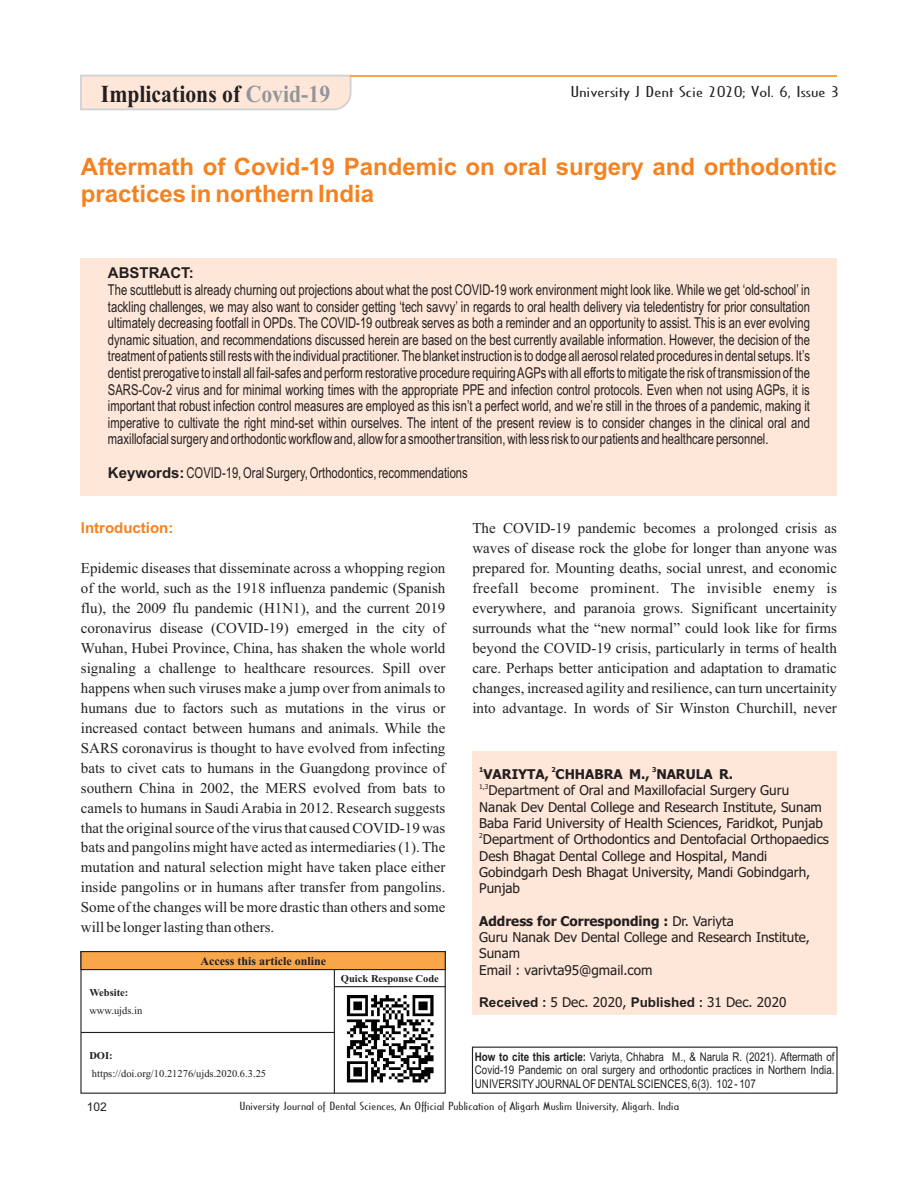
<style>
.page{position:relative;width:918px;height:1188px;background:#fff}
.page>*{position:absolute;margin:0;border:0;box-sizing:border-box;transform-origin:0 0}
.t1{font:700 24.45px "Times New Roman";color:#231f20;scale:.89 1}
.t2{font:700 24px/26.7px "Arial";color:#f58220}
.t3{font:15px/20px "Times New Roman";color:#231f20;text-align:justify}
.t4{font:15px/16.6px "Arial Th";color:#231f20;text-align:justify}
.t5{font:15px "Cassandra";color:#231f20;scale:1.66 1}
.t6{font:700 15px "Arial";color:#f58220}
.t7{font:700 15px "Arial";color:#231f20}
.t8{font:13.5px/16.4px "Tahoma";color:#231f20}
.t9{font:700 13.5px "Tahoma";color:#231f20}
.t10{font:12px/13.6px "Arial Narrow";color:#231f20;text-align:justify}
.t11{font:700 12px "Times New Roman";color:#231f20}
.t12{font:12px "Arial";color:#231f20}
.t13{font:11.25px "Cassandra";color:#231f20;scale:1.51 1}
.t14{font:10.5px "Times New Roman";color:#231f20}
.t15{font:700 10.5px "Times New Roman";color:#231f20}
.t16{font:6.75px "Tahoma";color:#231f20}
.t17{font:700 6.75px "Tahoma";color:#231f20}
.s1{color:#939598}
.s2{font-family:"Arial";font-weight:700}
.s3{font-weight:700}
</style>
<div class="page">
<div style="left:81px;top:258px;width:756px;height:237px;background:#fee7d8"></div>
<svg style="left:80px;top:951px;width:366px;height:20px;background:#df994c"></svg>
<hr style="left:334px;top:970px;width:1px;height:123px;background:#231f20">
<hr style="left:81px;top:1032px;width:253px;height:1px;background:#231f20">
<hr style="left:334px;top:986px;width:111px;height:1px;background:#231f20">
<div style="left:472px;top:1047px;width:366px;height:47px;border:1px solid #231f20"></div>
<div style="left:472px;top:751px;width:365px;height:264px;background:#fee7d8"></div>
<svg style="left:80px;top:74px;width:272px;height:37px;background:#f8e5d9"></svg>
<hr style="left:351px;top:75px;width:486px;height:2px;background:#f9a64a">
<img style="left:346px;top:995px;width:88px;height:88px">
<h1 class="t1" style="left:101px;top:85px;width:259px">Implications of <span class="s1">Covid-19</span></h1>
<p class="t5" style="left:570px;top:84px;width:163px">University J Dent Scie 2020; Vol. 6, Issue 3</p>
<h2 class="t2" style="left:81px;top:155px;width:758px">Aftermath of Covid-19 Pandemic on oral surgery and orthodontic practices in northern India</h2>
<p class="t7" style="left:108px;top:268px;width:87px">ABSTRACT:</p>
<p class="t4" style="left:108px;top:283px;width:704px">The scuttlebutt is already churning out projections about what the post COVID-19 work environment might look like. While we get ‘old-school’ in tackling challenges, we may also want to consider getting ‘tech savvy’ in regards to oral health delivery via teledentistry for prior consultation ultimately decreasing footfall in OPDs. The COVID-19 outbreak serves as both a reminder and an opportunity to assist. This is an ever evolving dynamic situation, and recommendations discussed herein are based on the best currently available information. However, the decision of the treatment of patients still rests with the individual practitioner. The blanket instruction is to dodge all aerosol related procedures in dental setups. It’s dentist prerogative to install all fail-safes and perform restorative procedure requiring AGPs with all efforts to mitigate the risk of transmission of the SARS-Cov-2 virus and for minimal working times with the appropriate PPE and infection control protocols. Even when not using AGPs, it is important that robust infection control measures are employed as this isn’t a perfect world, and we’re still in the throes of a pandemic, making it imperative to cultivate the right mind-set within ourselves. The intent of the present review is to consider changes in the clinical oral and maxillofacial surgery and orthodontic workflow and, allow for a smoother transition, with less risk to our patients and healthcare personnel.</p>
<p class="t4" style="left:108px;top:466px;width:361px"><span class="s2">Keywords:</span>COVID-19, Oral Surgery, Orthodontics, recommendations</p>
<p class="t6" style="left:81px;top:522px;width:94px">Introduction:</p>
<p class="t3" style="left:81px;top:560px;width:366px">Epidemic diseases that disseminate across a whopping region of the world, such as the 1918 influenza pandemic (Spanish flu), the 2009 flu pandemic (H1N1), and the current 2019 coronavirus disease (COVID-19) emerged in the city of Wuhan, Hubei Province, China, has shaken the whole world signaling a challenge to healthcare resources. Spill over happens when such viruses make a jump over from animals to humans due to factors such as mutations in the virus or increased contact between humans and animals. While the SARS coronavirus is thought to have evolved from infecting bats to civet cats to humans in the Guangdong province of southern China in 2002, the MERS evolved from bats to camels to humans in Saudi Arabia in 2012. Research suggests that the original source of the virus that caused COVID-19 was bats and pangolins might have acted as intermediaries (1). The mutation and natural selection might have taken place either inside pangolins or in humans after transfer from pangolins.<br>Some of the changes will be more drastic than others and some will be longer lasting than others.</p>
<p class="t11" style="left:200px;top:957px;width:127px">Access this article online</p>
<p class="t15" style="left:89px;top:988px;width:41px">Website:</p>
<p class="t14" style="left:89px;top:1006px;width:54px">www.ujds.in</p>
<p class="t15" style="left:89px;top:1052px;width:25px">DOI:</p>
<p class="t14" style="left:92px;top:1070px;width:176px">https://doi.org/10.21276/ujds.2020.6.3.25</p>
<p class="t15" style="left:341px;top:975px;width:100px">Quick Response Code</p>
<p class="t3" style="left:472px;top:520px;width:366px">The COVID-19 pandemic becomes a prolonged crisis as waves of disease rock the globe for longer than anyone was prepared for. Mounting deaths, social unrest, and economic freefall become prominent. The invisible enemy is everywhere, and paranoia grows. Significant uncertainity surrounds what the “new normal” could look like for firms beyond the COVID-19 crisis, particularly in terms of health care. Perhaps better anticipation and adaptation to dramatic changes, increased agility and resilience, can turn uncertainity into advantage. In words of Sir Winston Churchill, never</p>
<p class="t17" style="left:479px;top:767px;width:6px">1</p>
<p class="t17" style="left:551px;top:767px;width:6px">2</p>
<p class="t17" style="left:652px;top:767px;width:6px">3</p>
<p class="t9" style="left:484px;top:769px;width:251px">VARIYTA, CHHABRA M., NARULA R.</p>
<p class="t16" style="left:479px;top:783px;width:11px">1,3</p>
<p class="t8" style="left:479px;top:783px;width:345px;text-indent:9px">Department of Oral and Maxillofacial Surgery Guru<br>Nanak Dev Dental College and Research Institute, Sunam<br>Baba Farid University of Health Sciences, Faridkot, Punjab</p>
<p class="t16" style="left:479px;top:832px;width:5px">2</p>
<p class="t8" style="left:479px;top:832px;width:351px">Department of Orthodontics and Dentofacial Orthopaedics Desh Bhagat Dental College and Hospital, Mandi Gobindgarh Desh Bhagat University, Mandi Gobindgarh, Punjab</p>
<p class="t8" style="left:479px;top:914px;width:332px"><span class="s3">Address for Corresponding :</span> Dr. Variyta<br>Guru Nanak Dev Dental College and Research Institute,<br>Sunam<br>Email : varivta95@gmail.com</p>
<p class="t8" style="left:479px;top:995px;width:309px"><span class="s2">Received :</span> 5 Dec. 2020, <span class="s2">Published :</span> 31 Dec. 2020</p>
<p class="t10" style="left:475px;top:1051px;width:361px"><span class="s3">How to cite this article:</span> Variyta, Chhabra M., &amp; Narula R. (2021). Aftermath of Covid-19 Pandemic on oral surgery and orthodontic practices in Northern India.<br>UNIVERSITYJOURNALOF DENTALSCIENCES, 6(3). 102 - 107</p>
<p class="t12" style="left:87px;top:1102px;width:22px">102</p>
<p class="t13" style="left:239px;top:1101px;width:293px">University Journal of Dental Sciences, An Official Publication of Aligarh Muslim University, Aligarh. India</p>
</div>
